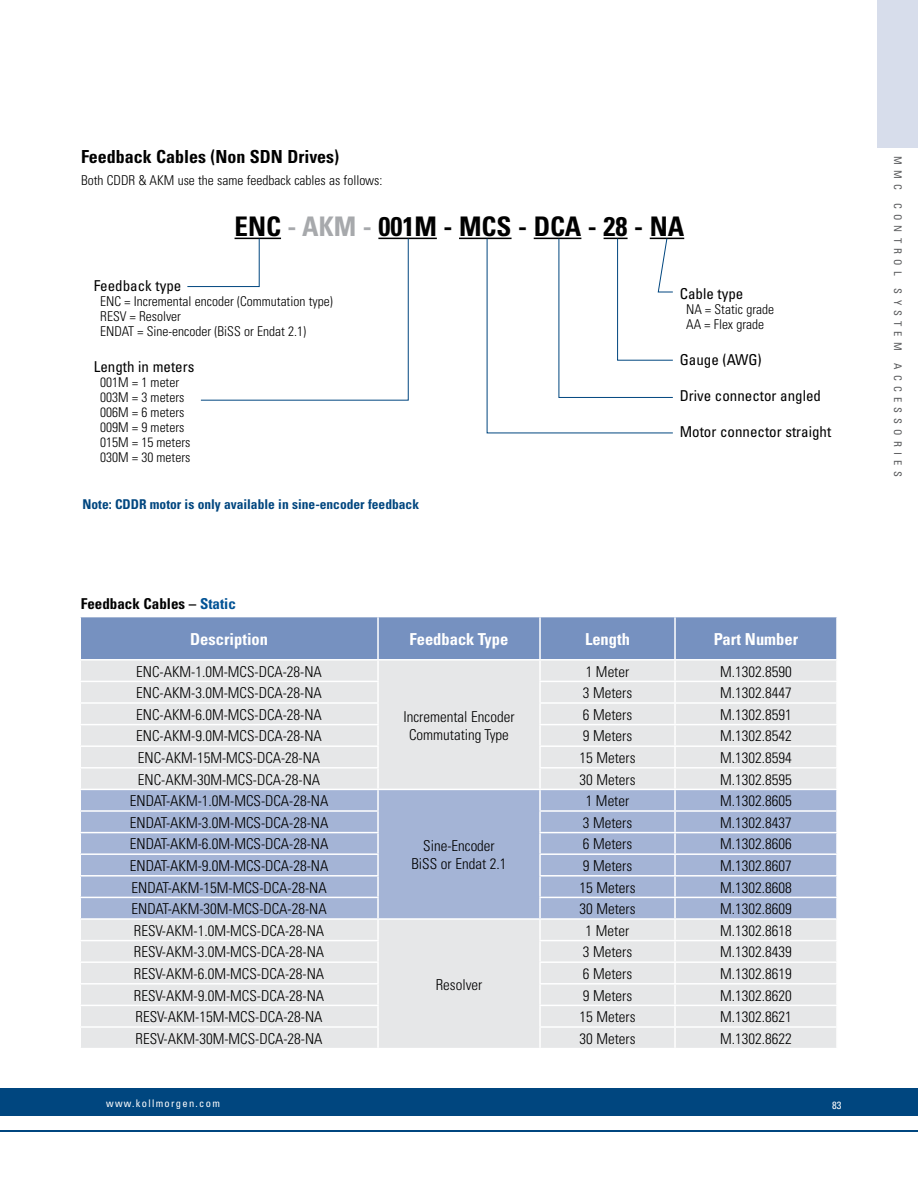
<style>
.page{position:relative;width:918px;height:1188px;background:#fff}
.page>*{position:absolute;margin:0;border:0;box-sizing:border-box;transform-origin:0 0}
.t1{font:700 condensed 27px "Univers";color:#000}
.t2{font:700 condensed 18px "Univers";color:#000}
.t3{font:700 condensed 16.5px "Univers";color:#fff}
.t4{font:300 condensed 15px/18px "Univers";color:#000;text-align:center}
.t5{font:condensed 15px "Univers";color:#000}
.t6{font:700 condensed 15px "Univers";color:#000}
.t7{font:300 condensed 13.5px/15px "Univers";color:#000}
.t8{font:700 condensed 13.5px "Univers";color:#00467f}
.t9{font:condensed 10.5px "Univers";letter-spacing:.5em;color:#58595b}
.t10{font:condensed 10.5px "Univers";letter-spacing:.125em;color:#fff}
.s1{color:#a7a9ac}
.s2{color:#005295}
</style>
<div class="page">
<div style="left:878px;top:0;width:40px;height:148px;background:#d7ddeb"></div>
<div style="left:0;top:1089px;width:918px;height:27px;background:#00467f"></div>
<hr style="left:0;top:1130px;width:918px;height:2px;background:#00467f">
<svg style="left:80px;top:617px;width:757px;height:431px;background:#cad1e0"></svg>
<hr style="left:836px;top:1028px;width:2px;height:20px;background:#fff">
<hr style="left:378px;top:238px;width:59px;height:1px;background:#000">
<hr style="left:459px;top:238px;width:53px;height:1px;background:#000">
<hr style="left:650px;top:238px;width:34px;height:1px;background:#000">
<svg style="left:187px;top:238px;width:222px;height:163px"></svg>
<svg style="left:486px;top:238px;width:188px;height:196px"></svg>
<p class="t2" style="left:81px;top:145px;width:260px">Feedback Cables (Non SDN Drives)</p>
<p class="t7" style="left:81px;top:172px;width:303px">Both CDDR &amp; AKM use the same feedback cables as follows:</p>
<h1 class="t1" style="left:235px;top:210px;width:451px">ENC <span class="s1">- AKM -</span> 001M - MCS - DCA - 28 - NA</h1>
<p class="t5" style="left:94px;top:277px;width:89px">Feedback type</p>
<p class="t7" style="left:100px;top:294px;width:234px">ENC = Incremental encoder (Commutation type)<br>RESV = Resolver<br>ENDAT = Sine-encoder (BiSS or Endat 2.1)</p>
<p class="t5" style="left:94px;top:358px;width:102px">Length in meters</p>
<p class="t7" style="left:100px;top:375px;width:92px">001M = 1 meter<br>003M = 3 meters<br>006M = 6 meters<br>009M = 9 meters<br>015M = 15 meters<br>030M = 30 meters</p>
<p class="t8" style="left:83px;top:496px;width:338px">Note: CDDR motor is only available in sine-encoder feedback</p>
<p class="t6" style="left:81px;top:595px;width:156px">Feedback Cables – <span class="s2">Static</span></p>
<p class="t5" style="left:680px;top:284px;width:65px">Cable type</p>
<p class="t7" style="left:686px;top:301px;width:89px">NA = Static grade<br>AA = Flex grade</p>
<p class="t5" style="left:680px;top:350px;width:83px">Gauge (AWG)</p>
<p class="t5" style="left:680px;top:386px;width:143px">Drive connector angled</p>
<p class="t5" style="left:680px;top:422px;width:153px">Motor connector straight</p>
<p class="t3" style="left:190px;top:629px;width:79px">Description</p>
<p class="t3" style="left:410px;top:629px;width:100px">Feedback Type</p>
<p class="t3" style="left:585px;top:629px;width:46px">Length</p>
<p class="t3" style="left:714px;top:629px;width:86px">Part Number</p>
<p class="t4" style="left:136px;top:662px;width:187px">ENC-AKM-1.0M-MCS-DCA-28-NA</p>
<p class="t4" style="left:403px;top:707px;width:113px">Incremental Encoder<br>Commutating Type</p>
<p class="t4" style="left:586px;top:662px;width:45px">1 Meter</p>
<p class="t4" style="left:720px;top:662px;width:73px">M.1302.8590</p>
<p class="t4" style="left:136px;top:684px;width:187px">ENC-AKM-3.0M-MCS-DCA-28-NA</p>
<p class="t4" style="left:583px;top:684px;width:51px">3 Meters</p>
<p class="t4" style="left:720px;top:684px;width:73px">M.1302.8447</p>
<p class="t4" style="left:136px;top:705px;width:187px">ENC-AKM-6.0M-MCS-DCA-28-NA</p>
<p class="t4" style="left:583px;top:705px;width:51px">6 Meters</p>
<p class="t4" style="left:720px;top:705px;width:73px">M.1302.8591</p>
<p class="t4" style="left:136px;top:727px;width:187px">ENC-AKM-9.0M-MCS-DCA-28-NA</p>
<p class="t4" style="left:583px;top:727px;width:51px">9 Meters</p>
<p class="t4" style="left:720px;top:727px;width:73px">M.1302.8542</p>
<p class="t4" style="left:138px;top:749px;width:184px">ENC-AKM-15M-MCS-DCA-28-NA</p>
<p class="t4" style="left:579px;top:749px;width:58px">15 Meters</p>
<p class="t4" style="left:720px;top:749px;width:73px">M.1302.8594</p>
<p class="t4" style="left:138px;top:770px;width:184px">ENC-AKM-30M-MCS-DCA-28-NA</p>
<p class="t4" style="left:579px;top:770px;width:58px">30 Meters</p>
<p class="t4" style="left:720px;top:770px;width:73px">M.1302.8595</p>
<p class="t4" style="left:130px;top:792px;width:200px">ENDAT-AKM-1.0M-MCS-DCA-28-NA</p>
<p class="t4" style="left:411px;top:837px;width:97px">Sine-Encoder<br>BiSS or Endat 2.1</p>
<p class="t4" style="left:586px;top:792px;width:45px">1 Meter</p>
<p class="t4" style="left:720px;top:792px;width:73px">M.1302.8605</p>
<p class="t4" style="left:130px;top:813px;width:200px">ENDAT-AKM-3.0M-MCS-DCA-28-NA</p>
<p class="t4" style="left:583px;top:813px;width:51px">3 Meters</p>
<p class="t4" style="left:720px;top:813px;width:73px">M.1302.8437</p>
<p class="t4" style="left:130px;top:835px;width:200px">ENDAT-AKM-6.0M-MCS-DCA-28-NA</p>
<p class="t4" style="left:583px;top:835px;width:51px">6 Meters</p>
<p class="t4" style="left:720px;top:835px;width:73px">M.1302.8606</p>
<p class="t4" style="left:130px;top:857px;width:200px">ENDAT-AKM-9.0M-MCS-DCA-28-NA</p>
<p class="t4" style="left:583px;top:857px;width:51px">9 Meters</p>
<p class="t4" style="left:720px;top:857px;width:73px">M.1302.8607</p>
<p class="t4" style="left:132px;top:878px;width:197px">ENDAT-AKM-15M-MCS-DCA-28-NA</p>
<p class="t4" style="left:579px;top:878px;width:58px">15 Meters</p>
<p class="t4" style="left:720px;top:878px;width:73px">M.1302.8608</p>
<p class="t4" style="left:132px;top:900px;width:197px">ENDAT-AKM-30M-MCS-DCA-28-NA</p>
<p class="t4" style="left:579px;top:900px;width:58px">30 Meters</p>
<p class="t4" style="left:720px;top:900px;width:73px">M.1302.8609</p>
<p class="t4" style="left:134px;top:921px;width:192px">RESV-AKM-1.0M-MCS-DCA-28-NA</p>
<p class="t4" style="left:586px;top:921px;width:45px">1 Meter</p>
<p class="t4" style="left:720px;top:921px;width:73px">M.1302.8618</p>
<p class="t4" style="left:134px;top:943px;width:192px">RESV-AKM-3.0M-MCS-DCA-28-NA</p>
<p class="t4" style="left:583px;top:943px;width:51px">3 Meters</p>
<p class="t4" style="left:720px;top:943px;width:73px">M.1302.8439</p>
<p class="t4" style="left:134px;top:965px;width:192px">RESV-AKM-6.0M-MCS-DCA-28-NA</p>
<p class="t4" style="left:583px;top:965px;width:51px">6 Meters</p>
<p class="t4" style="left:720px;top:965px;width:73px">M.1302.8619</p>
<p class="t4" style="left:134px;top:986px;width:192px">RESV-AKM-9.0M-MCS-DCA-28-NA</p>
<p class="t4" style="left:583px;top:986px;width:51px">9 Meters</p>
<p class="t4" style="left:720px;top:986px;width:73px">M.1302.8620</p>
<p class="t4" style="left:136px;top:1008px;width:188px">RESV-AKM-15M-MCS-DCA-28-NA</p>
<p class="t4" style="left:579px;top:1008px;width:58px">15 Meters</p>
<p class="t4" style="left:720px;top:1008px;width:73px">M.1302.8621</p>
<p class="t4" style="left:136px;top:1029px;width:188px">RESV-AKM-30M-MCS-DCA-28-NA</p>
<p class="t4" style="left:579px;top:1029px;width:58px">30 Meters</p>
<p class="t4" style="left:720px;top:1029px;width:73px">M.1302.8622</p>
<p class="t4" style="left:436px;top:975px;width:48px">Resolver</p>
<p class="t10" style="left:106px;top:1097px;width:115px">www.kollmorgen.com</p>
<p class="t10" style="left:832px;top:1098px;width:11px">83</p>
<p class="t9" style="left:905px;top:156px;width:322px;rotate:90deg">MMC CONTROL SYSTEM ACCESSORIES</p>
</div>
